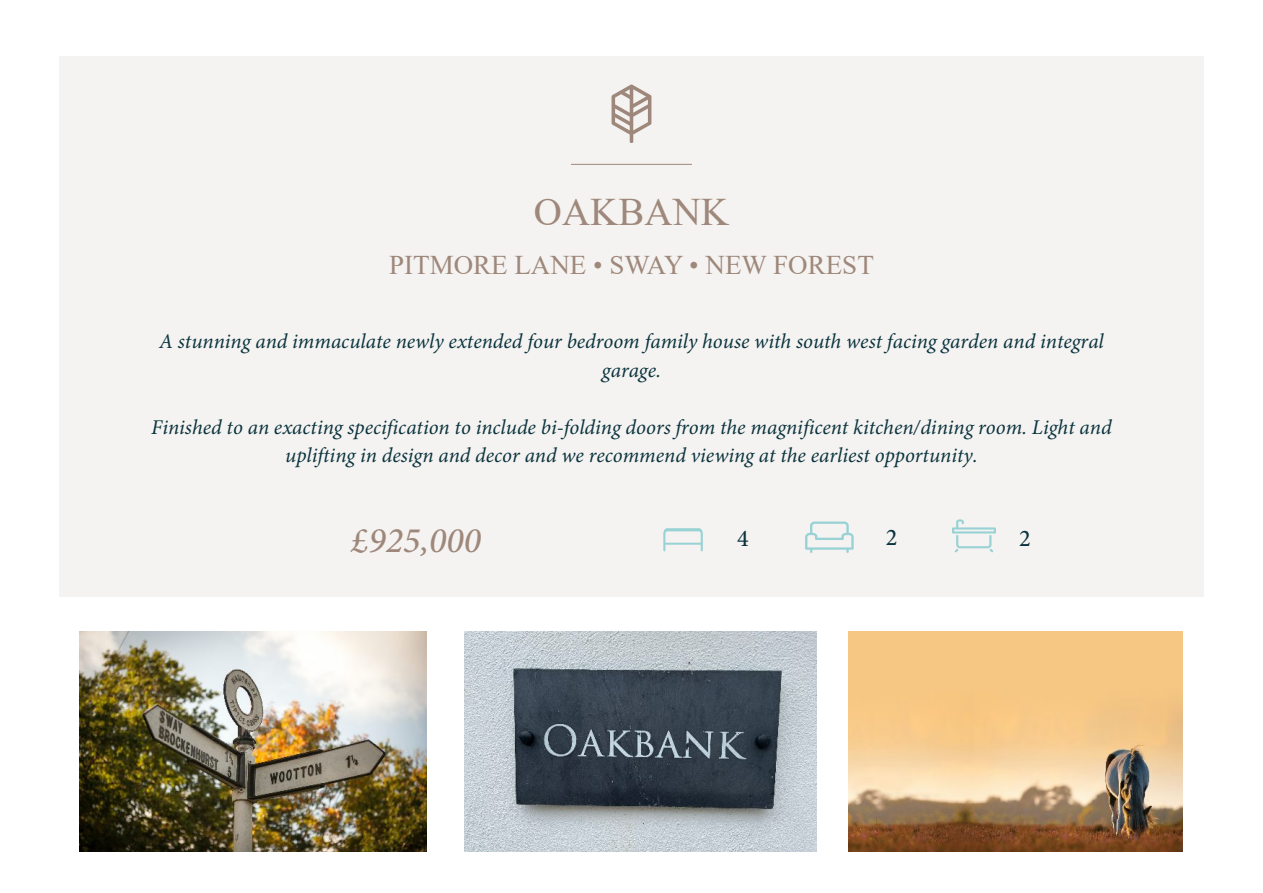
<style>
.page{position:relative;width:1263px;height:893px;background:#fff}
.page>*{position:absolute;margin:0;border:0;box-sizing:border-box;transform-origin:0 0}
.t1{font:39px "Times New Roman";color:#9e887b}
.t2{font:italic 500 36px "Minion Pro";color:#9e887b}
.t3{font:27px "Times New Roman";color:#9e887b}
.t4{font:500 24px "Minion Pro";color:#0b333d}
.t5{font:italic 21px/28.7px "Minion Pro";color:#0b343e;text-align:center}
</style>
<div class="page">
<div style="left:59px;top:57px;width:1145px;height:540px;background:#f5f3f1"></div>
<hr style="left:571px;top:164px;width:121px;height:1px;background:#9e887b">
<svg style="left:611px;top:84px;width:40px;height:59px"></svg>
<svg style="left:952px;top:519px;width:44px;height:33px"></svg>
<svg style="left:805px;top:521px;width:49px;height:32px"></svg>
<svg style="left:663px;top:528px;width:40px;height:23px"></svg>
<hr style="left:664px;top:543px;width:38px;height:2px;background:#98d2d4">
<img style="left:465px;top:631px;width:352px;height:221px">
<img style="left:848px;top:631px;width:335px;height:221px">
<img style="left:80px;top:631px;width:347px;height:221px">
<h1 class="t1" style="left:534px;top:198px;width:197px">OAKBANK</h1>
<p class="t3" style="left:389px;top:255px;width:486px">PITMORE LANE • SWAY • NEW FOREST</p>
<p class="t5" style="left:159px;top:329px;width:946px">A stunning and immaculate newly extended four bedroom family house with south west facing garden and integral garage.</p>
<p class="t5" style="left:151px;top:415px;width:962px">Finished to an exacting specification to include bi-folding doors from the magnificent kitchen/dining room. Light and uplifting in design and decor and we recommend viewing at the earliest opportunity.</p>
<h2 class="t2" style="left:351px;top:525px;width:131px">£925,000</h2>
<p class="t4" style="left:737px;top:528px;width:13px">4</p>
<p class="t4" style="left:886px;top:528px;width:13px">2</p>
<p class="t4" style="left:1019px;top:529px;width:13px">2</p>
</div>
